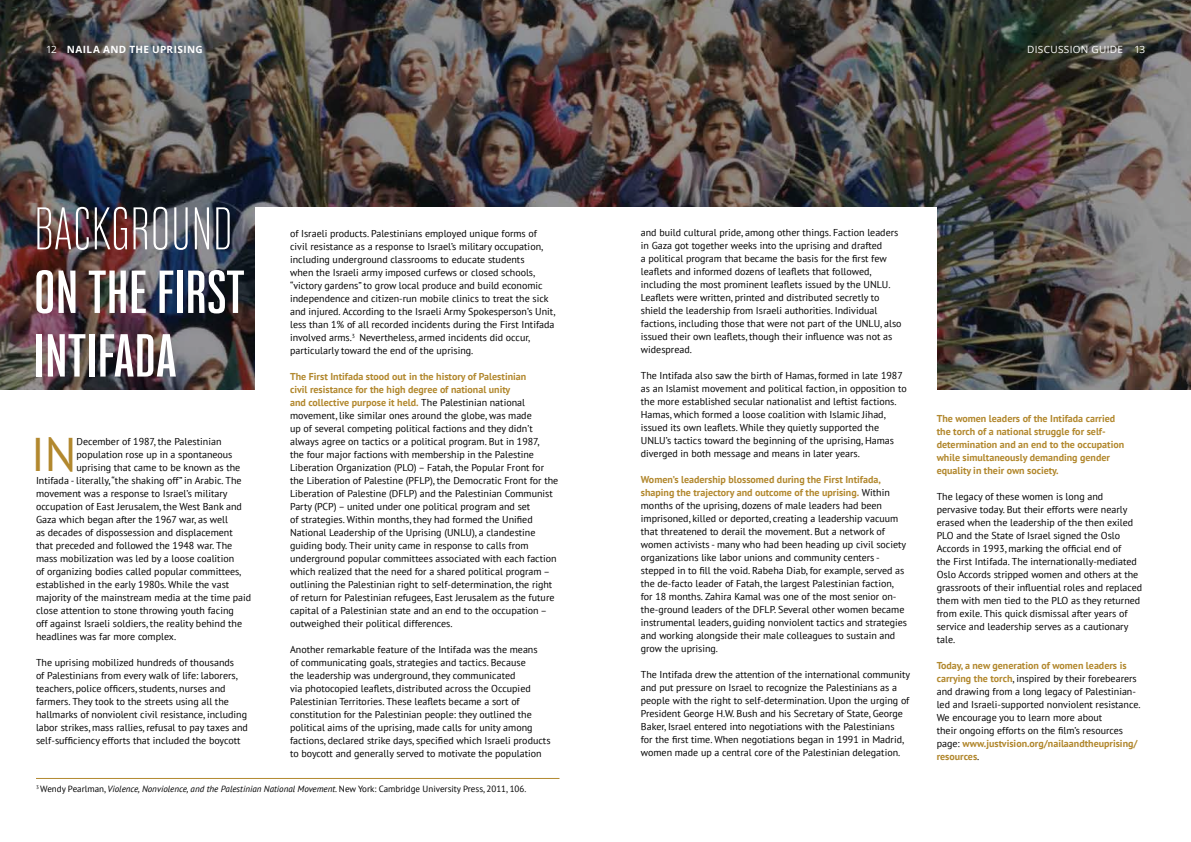
<style>
.page{position:relative;width:1191px;height:842px;background:#fff}
.page>*{position:absolute;margin:0;border:0;box-sizing:border-box;transform-origin:0 0}
.t1{font:700 53px/63.6px "Bw Stretch";letter-spacing:.01em;color:#fff}
.t2{font:300 53px "Bw Stretch";letter-spacing:.01em;color:#fff}
.t3{font:47.1px "PT Sans";color:#b2882e}
.t4{font:10px/13px "PT Sans";color:#000}
.t5{font:700 10px/13px "PT Sans";color:#b2882e}
.t6{font:700 10px "Open Sans";letter-spacing:.04em;color:#fff}
.t7{font:10px "Open Sans";letter-spacing:.03em;color:#fff}
.t8{font:9px "PT Sans";color:#000}
.s1{font-weight:400}
.s2{font-weight:700;color:#b2882e}
.s3{font-style:italic}
.s4{font-weight:700;color:#b1872d}
</style>
<div class="page">
<img style="left:0;top:0;width:1191px;height:390px">
<div style="left:255px;top:207px;width:682px;height:603px;background:#fff"></div>
<hr style="left:36px;top:778px;width:523px;height:1px;background:#b2882e">
<p class="t6" style="left:46px;top:42px;width:158px"><span class="s1">12</span> NAILA AND THE UPRISING</p>
<p class="t7" style="left:1027px;top:43px;width:119px">DISCUSSION GUIDE 13</p>
<h1 class="t2" style="left:34px;top:196px;width:200px">BACKGROUND</h1>
<h1 class="t1" style="left:34px;top:261px;width:212px">ON THE FIRST<br>INTIFADA</h1>
<p class="t4" style="left:290px;top:227px;width:267px">of Israeli products. Palestinians employed unique forms of civil resistance as a response to Israel’s military occupation, including underground classrooms to educate students<br>when the Israeli army imposed curfews or closed schools, “victory gardens” to grow local produce and build economic independence and citizen-run mobile clinics to treat the sick and injured. According to the Israeli Army Spokesperson’s Unit, less than 1% of all recorded incidents during the First Intifada involved arms.<sup>3</sup> Nevertheless, armed incidents did occur, particularly toward the end of the uprising.</p>
<p class="t4" style="left:290px;top:370px;width:270px"><span class="s2">The First Intifada stood out in the history of Palestinian<br>civil resistance for the high degree of national unity<br>and collective purpose it held.</span> The Palestinian national movement, like similar ones around the globe, was made<br>up of several competing political factions and they didn’t always agree on tactics or a political program. But in 1987,<br>the four major factions with membership in the Palestine Liberation Organization (PLO) – Fatah, the Popular Front for the Liberation of Palestine (PFLP), the Democratic Front for the Liberation of Palestine (DFLP) and the Palestinian Communist Party (PCP) – united under one political program and set<br>of strategies. Within months, they had formed the Unified National Leadership of the Uprising (UNLU), a clandestine guiding body. Their unity came in response to calls from underground popular committees associated with each faction which realized that the need for a shared political program – outlining the Palestinian right to self-determination, the right of return for Palestinian refugees, East Jerusalem as the future capital of a Palestinian state and an end to the occupation – outweighed their political differences.</p>
<p class="t4" style="left:290px;top:643px;width:262px">Another remarkable feature of the Intifada was the means<br>of communicating goals, strategies and tactics. Because<br>the leadership was underground, they communicated<br>via photocopied leaflets, distributed across the Occupied Palestinian Territories. These leaflets became a sort of constitution for the Palestinian people: they outlined the political aims of the uprising, made calls for unity among factions, declared strike days, specified which Israeli products to boycott and generally served to motivate the population</p>
<p class="t8" style="left:36px;top:783px;width:492px"><sup>3</sup> Wendy Pearlman, <span class="s3">Violence, Nonviolence, and the Palestinian National Movement</span>. New York: Cambridge University Press, 2011, 106.</p>
<h2 class="t3" style="left:31px;top:424px;width:47px">IN</h2>
<p class="t4" style="left:77px;top:434px;width:146px">December of 1987, the Palestinian</p>
<p class="t4" style="left:77px;top:447px;width:157px">population rose up in a spontaneous</p>
<p class="t4" style="left:77px;top:460px;width:165px">uprising that came to be known as the</p>
<p class="t4" style="left:36px;top:473px;width:207px">Intifada - literally, “the shaking off” in Arabic. The</p>
<p class="t4" style="left:36px;top:486px;width:193px">movement was a response to Israel’s military</p>
<p class="t4" style="left:36px;top:499px;width:207px">occupation of East Jerusalem, the West Bank and</p>
<p class="t4" style="left:36px;top:512px;width:194px">Gaza which began after the 1967 war, as well</p>
<p class="t4" style="left:36px;top:525px;width:198px">as decades of dispossession and displacement</p>
<p class="t4" style="left:36px;top:538px;width:198px">that preceded and followed the 1948 war. The</p>
<p class="t4" style="left:36px;top:551px;width:200px">mass mobilization was led by a loose coalition</p>
<p class="t4" style="left:36px;top:564px;width:207px">of organizing bodies called popular committees,</p>
<p class="t4" style="left:36px;top:577px;width:195px">established in the early 1980s. While the vast</p>
<p class="t4" style="left:36px;top:590px;width:217px">majority of the mainstream media at the time paid</p>
<p class="t4" style="left:36px;top:603px;width:199px">close attention to stone throwing youth facing</p>
<p class="t4" style="left:36px;top:616px;width:208px">off against Israeli soldiers, the reality behind the</p>
<p class="t4" style="left:36px;top:629px;width:142px">headlines was far more complex.</p>
<p class="t4" style="left:36px;top:655px;width:213px">The uprising mobilized hundreds of thousands<br>of Palestinians from every walk of life: laborers, teachers, police officers, students, nurses and farmers. They took to the streets using all the hallmarks of nonviolent civil resistance, including labor strikes, mass rallies, refusal to pay taxes and self-sufficiency efforts that included the boycott</p>
<p class="t4" style="left:641px;top:226px;width:262px">and build cultural pride, among other things. Faction leaders in Gaza got together weeks into the uprising and drafted<br>a political program that became the basis for the first few leaflets and informed dozens of leaflets that followed, including the most prominent leaflets issued by the UNLU.<br>Leaflets were written, printed and distributed secretly to shield the leadership from Israeli authorities. Individual factions, including those that were not part of the UNLU, also issued their own leaflets, though their influence was not as widespread.</p>
<p class="t4" style="left:641px;top:369px;width:267px">The Intifada also saw the birth of Hamas, formed in late 1987 as an Islamist movement and political faction, in opposition to the more established secular nationalist and leftist factions.<br>Hamas, which formed a loose coalition with Islamic Jihad, issued its own leaflets. While they quietly supported the UNLU’s tactics toward the beginning of the uprising, Hamas diverged in both message and means in later years.</p>
<p class="t4" style="left:641px;top:473px;width:268px"><span class="s2">Women’s leadership blossomed during the First Intifada, shaping the trajectory and outcome of the uprising.</span> Within months of the uprising, dozens of male leaders had been imprisoned, killed or deported, creating a leadership vacuum that threatened to derail the movement. But a network of women activists - many who had been heading up civil society organizations like labor unions and community centers - stepped in to fill the void. Rabeha Diab, for example, served as the de-facto leader of Fatah, the largest Palestinian faction, for 18 months. Zahira Kamal was one of the most senior on&shy;the-ground leaders of the DFLP. Several other women became instrumental leaders, guiding nonviolent tactics and strategies and working alongside their male colleagues to sustain and grow the uprising.</p>
<p class="t4" style="left:641px;top:668px;width:271px">The Intifada drew the attention of the international community and put pressure on Israel to recognize the Palestinians as a people with the right to self-determination. Upon the urging of President George H.W. Bush and his Secretary of State, George Baker, Israel entered into negotiations with the Palestinians<br>for the first time. When negotiations began in 1991 in Madrid, women made up a central core of the Palestinian delegation.</p>
<p class="t5" style="left:936px;top:412px;width:189px">The women leaders of the Intifada carried the torch of a national struggle for self&shy;determination and an end to the occupation while simultaneously demanding gender equality in their own society.</p>
<p class="t4" style="left:936px;top:490px;width:207px">The legacy of these women is long and pervasive today. But their efforts were nearly erased when the leadership of the then exiled PLO and the State of Israel signed the Oslo Accords in 1993, marking the official end of<br>the First Intifada. The internationally-mediated Oslo Accords stripped women and others at the grassroots of their influential roles and replaced them with men tied to the PLO as they returned from exile. This quick dismissal after years of service and leadership serves as a cautionary tale.</p>
<p class="t4" style="left:936px;top:659px;width:205px"><span class="s2">Today, a new generation of women leaders is carrying the torch</span>, inspired by their forebearers and drawing from a long legacy of Palestinian&shy;led and Israeli-supported nonviolent resistance.<br>We encourage you to learn more about<br>their ongoing efforts on the film’s resources page: <span class="s4">www.justvision.org/nailaandtheuprising/ resources</span>.</p>
</div>
